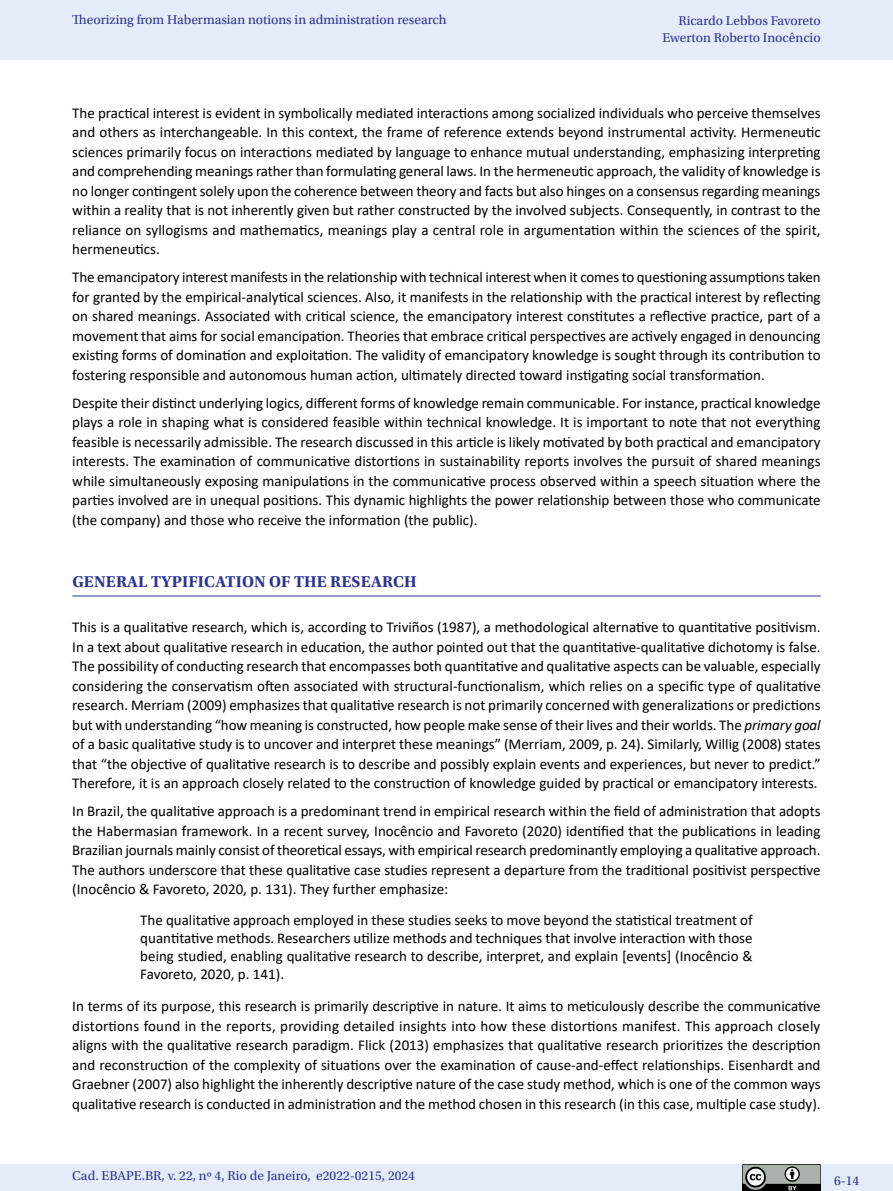
<style>
.page{position:relative;width:893px;height:1191px;background:#fff}
.page>*{position:absolute;margin:0;border:0;box-sizing:border-box;transform-origin:0 0}
.t1{font:700 16.5px "Utopia Std";letter-spacing:.01em;color:#2d3494}
.t2{font:15px/19.5px "Calibri";color:#000;text-align:justify}
.t3{font:13.5px/16.5px "Utopia Std";color:#2d3494;text-align:right}
.s1{font-style:italic}
</style>
<div class="page">
<div style="left:0;top:0;width:893px;height:60px;background:#e3ecf8"></div>
<div style="left:0;top:1164px;width:893px;height:27px;background:#e3ecf8"></div>
<img style="left:743px;top:1164px;width:78px;height:27px">
<hr style="left:72px;top:595px;width:749px;height:1px;background:#2d3494">
<p class="t3" style="left:72px;top:11px;width:376px">Theorizing from Habermasian notions in administration research</p>
<p class="t3" style="left:663px;top:13px;width:160px">Ricardo Lebbos Favoreto<br>Ewerton Roberto Inocêncio</p>
<p class="t2" style="left:72px;top:102px;width:750px">The practical interest is evident in symbolically mediated interactions among socialized individuals who perceive themselves and others as interchangeable. In this context, the frame of reference extends beyond instrumental activity. Hermeneutic sciences primarily focus on interactions mediated by language to enhance mutual understanding, emphasizing interpreting and comprehending meanings rather than formulating general laws. In the hermeneutic approach, the validity of knowledge is no longer contingent solely upon the coherence between theory and facts but also hinges on a consensus regarding meanings within a reality that is not inherently given but rather constructed by the involved subjects. Consequently, in contrast to the reliance on syllogisms and mathematics, meanings play a central role in argumentation within the sciences of the spirit, hermeneutics.</p>
<p class="t2" style="left:72px;top:267px;width:750px">The emancipatory interest manifests in the relationship with technical interest when it comes to questioning assumptions taken for granted by the empirical-analytical sciences. Also, it manifests in the relationship with the practical interest by reflecting on shared meanings. Associated with critical science, the emancipatory interest constitutes a reflective practice, part of a movement that aims for social emancipation. Theories that embrace critical perspectives are actively engaged in denouncing existing forms of domination and exploitation. The validity of emancipatory knowledge is sought through its contribution to fostering responsible and autonomous human action, ultimately directed toward instigating social transformation.</p>
<p class="t2" style="left:72px;top:392px;width:750px">Despite their distinct underlying logics, different forms of knowledge remain communicable. For instance, practical knowledge plays a role in shaping what is considered feasible within technical knowledge. It is important to note that not everything feasible is necessarily admissible. The research discussed in this article is likely motivated by both practical and emancipatory interests. The examination of communicative distortions in sustainability reports involves the pursuit of shared meanings while simultaneously exposing manipulations in the communicative process observed within a speech situation where the parties involved are in unequal positions. This dynamic highlights the power relationship between those who communicate (the company) and those who receive the information (the public).</p>
<p class="t1" style="left:72px;top:572px;width:346px">GENERAL TYPIFICATION OF THE RESEARCH</p>
<p class="t2" style="left:72px;top:617px;width:750px">This is a qualitative research, which is, according to Triviños (1987), a methodological alternative to quantitative positivism.<br>In a text about qualitative research in education, the author pointed out that the quantitative-qualitative dichotomy is false.<br>The possibility of conducting research that encompasses both quantitative and qualitative aspects can be valuable, especially considering the conservatism often associated with structural-functionalism, which relies on a specific type of qualitative research. Merriam (2009) emphasizes that qualitative research is not primarily concerned with generalizations or predictions but with understanding “how meaning is constructed, how people make sense of their lives and their worlds. The <span class="s1">primary goal </span>of a basic qualitative study is to uncover and interpret these meanings” (Merriam, 2009, p. 24). Similarly, Willig (2008) states that “the objective of qualitative research is to describe and possibly explain events and experiences, but never to predict.” Therefore, it is an approach closely related to the construction of knowledge guided by practical or emancipatory interests.</p>
<p class="t2" style="left:72px;top:801px;width:750px">In Brazil, the qualitative approach is a predominant trend in empirical research within the field of administration that adopts the Habermasian framework. In a recent survey, Inocêncio and Favoreto (2020) identified that the publications in leading Brazilian journals mainly consist of theoretical essays, with empirical research predominantly employing a qualitative approach.<br>The authors underscore that these qualitative case studies represent a departure from the traditional positivist perspective (Inocêncio &amp; Favoreto, 2020, p. 131). They further emphasize:</p>
<p class="t2" style="left:140px;top:910px;width:614px;line-height:18px">The qualitative approach employed in these studies seeks to move beyond the statistical treatment of quantitative methods. Researchers utilize methods and techniques that involve interaction with those being studied, enabling qualitative research to describe, interpret, and explain [events] (Inocêncio &amp; Favoreto, 2020, p. 141).</p>
<p class="t2" style="left:72px;top:996px;width:750px">In terms of its purpose, this research is primarily descriptive in nature. It aims to meticulously describe the communicative distortions found in the reports, providing detailed insights into how these distortions manifest. This approach closely aligns with the qualitative research paradigm. Flick (2013) emphasizes that qualitative research prioritizes the description and reconstruction of the complexity of situations over the examination of cause-and-effect relationships. Eisenhardt and Graebner (2007) also highlight the inherently descriptive nature of the case study method, which is one of the common ways qualitative research is conducted in administration and the method chosen in this research (in this case, multiple case study).</p>
<p class="t3" style="left:72px;top:1167px;width:344px">Cad. EBAPE.BR, v. 22, nº 4, Rio de Janeiro, e2022-0215, 2024</p>
<p class="t3" style="left:834px;top:1172px;width:27px">6-14</p>
</div>
